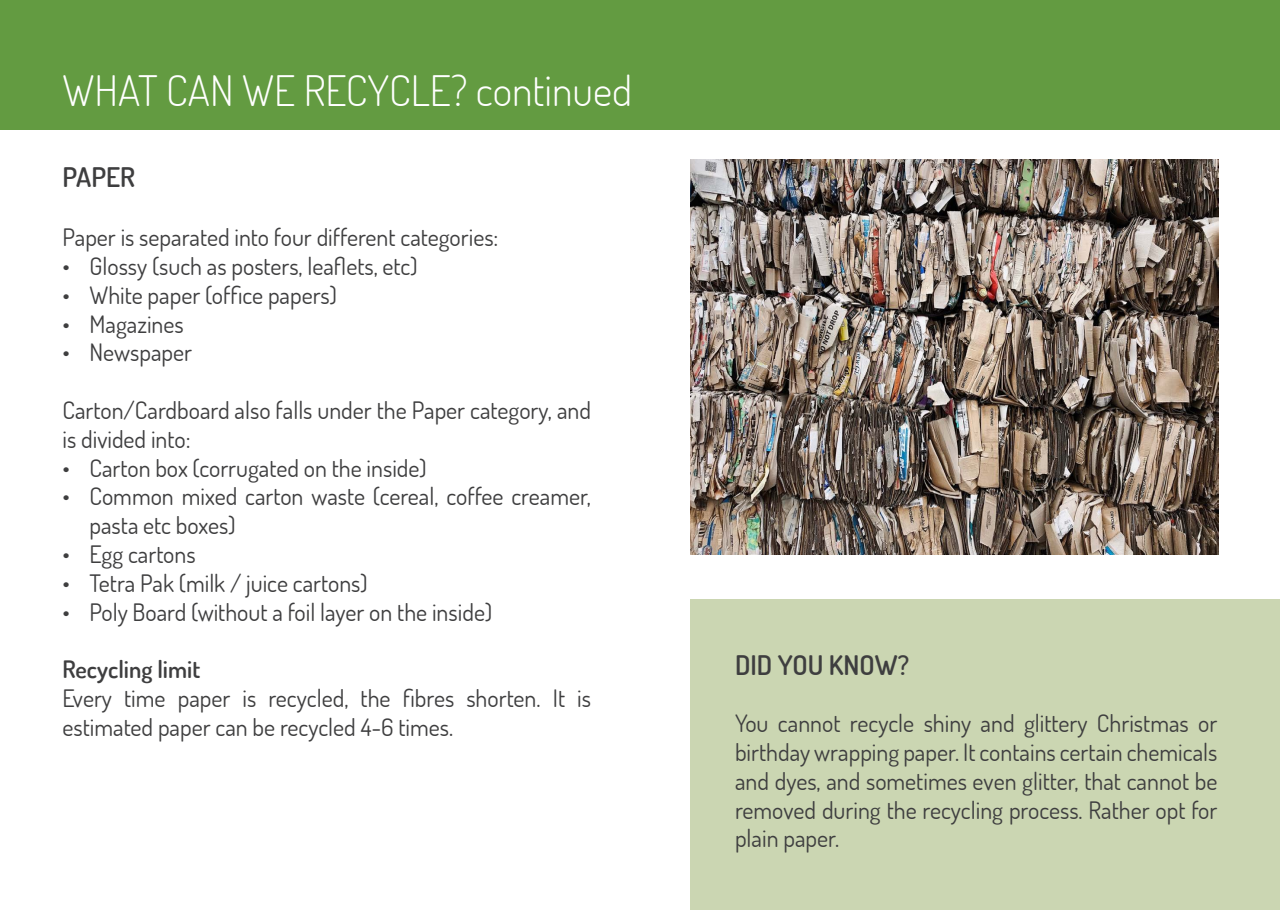
<style>
.page{position:relative;width:1280px;height:910px;background:#fff}
.page>*{position:absolute;margin:0;border:0;box-sizing:border-box;transform-origin:0 0}
.t1{font:300 42px "Dosis";color:#fff}
.t2{font:600 27px "Dosis";color:#3e3e3f}
.t3{font:24px/28.8px "Dosis";color:#3e3e3f}
.t4{font:600 24px "Dosis";color:#3e3e3f}
</style>
<div class="page">
<div style="left:690px;top:600px;width:590px;height:310px;background:#cbd6b2"></div>
<div style="left:0;top:0;width:1280px;height:130px;background:#639b41"></div>
<img style="left:690px;top:160px;width:528px;height:395px">
<h1 class="t1" style="left:63px;top:63px;width:571px">WHAT CAN WE RECYCLE? continued</h1>
<p class="t2" style="left:63px;top:160px;width:74px">PAPER</p>
<p class="t3" style="left:63px;top:222px;width:437px">Paper is separated into four different categories:</p>
<p class="t3" style="left:63px;top:251px;width:357px">• Glossy (such as posters, leaflets, etc)</p>
<p class="t3" style="left:63px;top:280px;width:276px">• White paper (office papers)</p>
<p class="t3" style="left:63px;top:309px;width:123px">• Magazines</p>
<p class="t3" style="left:63px;top:338px;width:131px">• Newspaper</p>
<p class="t3" style="left:63px;top:395px;width:530px">Carton/Cardboard also falls under the Paper category, and is divided into:</p>
<p class="t3" style="left:63px;top:453px;width:366px">• Carton box (corrugated on the inside)</p>
<p class="t3" style="left:90px;top:482px;width:503px;text-indent:-27px">• Common mixed carton waste (cereal, coffee creamer, pasta etc boxes)</p>
<p class="t3" style="left:63px;top:539px;width:135px">• Egg cartons</p>
<p class="t3" style="left:63px;top:568px;width:307px">• Tetra Pak (milk / juice cartons)</p>
<p class="t3" style="left:63px;top:597px;width:431px">• Poly Board (without a foil layer on the inside)</p>
<p class="t4" style="left:63px;top:654px;width:139px">Recycling limit</p>
<p class="t3" style="left:63px;top:683px;width:530px">Every time paper is recycled, the fibres shorten. It is estimated paper can be recycled 4-6 times.</p>
<p class="t2" style="left:735px;top:647px;width:176px">DID YOU KNOW?</p>
<p class="t3" style="left:735px;top:708px;width:484px;text-align:justify">You cannot recycle shiny and glittery Christmas or birthday wrapping paper. It contains certain chemicals and dyes, and sometimes even glitter, that cannot be removed during the recycling process. Rather opt for plain paper.</p>
</div>
